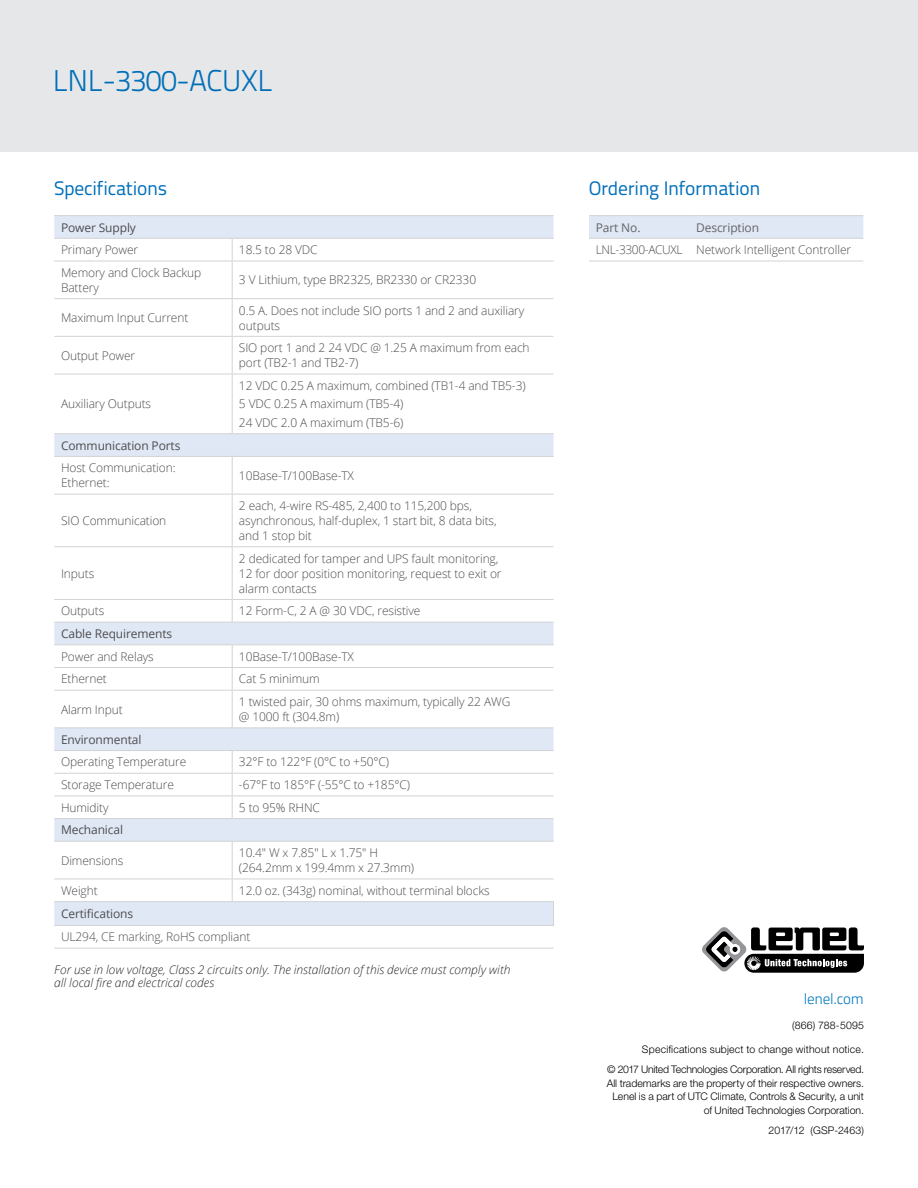
<style>
.page{position:relative;width:918px;height:1188px;background:#fff}
.page>*{position:absolute;margin:0;border:0;box-sizing:border-box;transform-origin:0 0}
.t1{font:300 30px "Titillium Text 22 L";letter-spacing:-.02em;color:#006fba}
.t2{font:19.5px "Titillium Text 22 L";letter-spacing:-.015em;color:#006fba}
.t3{font:300 15px "Titillium Text 22 L";letter-spacing:-.015em;color:#0078bf}
.t4{font:300 12px/15px "Open Sans";letter-spacing:-.01em;color:#4d4d4f}
.t5{font:italic 300 12px/13.5px "Open Sans";color:#292829}
.t6{font:12px "Open Sans";letter-spacing:-.01em;color:#4d4d4f}
.t7{font:12px "Open Sans";letter-spacing:-.01em;color:#636466}
.t8{font:300 10.5px/13.5px "Helvetica Neue LT Pro";color:#000;text-align:right}
.t9{font:300 10.5px "Helvetica Neue LT Pro";letter-spacing:.02em;color:#000}
</style>
<div class="page">
<div style="left:0;top:0;width:918px;height:151px;background:#e6e7e8"></div>
<svg style="left:702px;top:927px;width:162px;height:46px"></svg>
<svg style="left:54px;top:216px;width:500px;height:709px"></svg>
<hr style="left:54px;top:261px;width:178px;height:1px;background:#d1d3d4">
<hr style="left:232px;top:261px;width:322px;height:1px;background:#d1d3d4">
<hr style="left:54px;top:298px;width:178px;height:1px;background:#d1d3d4">
<hr style="left:232px;top:298px;width:322px;height:1px;background:#d1d3d4">
<hr style="left:54px;top:336px;width:178px;height:1px;background:#d1d3d4">
<hr style="left:232px;top:336px;width:322px;height:1px;background:#d1d3d4">
<hr style="left:54px;top:374px;width:178px;height:1px;background:#d1d3d4">
<hr style="left:232px;top:374px;width:322px;height:1px;background:#d1d3d4">
<hr style="left:54px;top:433px;width:178px;height:1px;background:#d1d3d4">
<hr style="left:232px;top:433px;width:322px;height:1px;background:#d1d3d4">
<hr style="left:54px;top:456px;width:178px;height:1px;background:#d1d3d4">
<hr style="left:232px;top:456px;width:322px;height:1px;background:#d1d3d4">
<hr style="left:54px;top:494px;width:178px;height:1px;background:#d1d3d4">
<hr style="left:232px;top:494px;width:322px;height:1px;background:#d1d3d4">
<hr style="left:54px;top:546px;width:178px;height:1px;background:#d1d3d4">
<hr style="left:232px;top:546px;width:322px;height:1px;background:#d1d3d4">
<hr style="left:54px;top:599px;width:178px;height:1px;background:#d1d3d4">
<hr style="left:232px;top:599px;width:322px;height:1px;background:#d1d3d4">
<hr style="left:54px;top:622px;width:178px;height:1px;background:#d1d3d4">
<hr style="left:232px;top:622px;width:322px;height:1px;background:#d1d3d4">
<hr style="left:54px;top:644px;width:178px;height:1px;background:#d1d3d4">
<hr style="left:232px;top:644px;width:322px;height:1px;background:#d1d3d4">
<hr style="left:54px;top:667px;width:178px;height:1px;background:#d1d3d4">
<hr style="left:232px;top:667px;width:322px;height:1px;background:#d1d3d4">
<hr style="left:54px;top:690px;width:178px;height:1px;background:#d1d3d4">
<hr style="left:232px;top:690px;width:322px;height:1px;background:#d1d3d4">
<hr style="left:54px;top:727px;width:178px;height:1px;background:#d1d3d4">
<hr style="left:232px;top:727px;width:322px;height:1px;background:#d1d3d4">
<hr style="left:54px;top:750px;width:178px;height:1px;background:#d1d3d4">
<hr style="left:232px;top:750px;width:322px;height:1px;background:#d1d3d4">
<hr style="left:54px;top:773px;width:178px;height:1px;background:#d1d3d4">
<hr style="left:232px;top:773px;width:322px;height:1px;background:#d1d3d4">
<hr style="left:54px;top:796px;width:178px;height:1px;background:#d1d3d4">
<hr style="left:232px;top:796px;width:322px;height:1px;background:#d1d3d4">
<hr style="left:54px;top:841px;width:178px;height:1px;background:#d1d3d4">
<hr style="left:232px;top:841px;width:322px;height:1px;background:#d1d3d4">
<hr style="left:54px;top:879px;width:178px;height:1px;background:#d1d3d4">
<hr style="left:232px;top:879px;width:322px;height:1px;background:#d1d3d4">
<hr style="left:54px;top:925px;width:178px;height:1px;background:#d1d3d4">
<hr style="left:232px;top:925px;width:322px;height:1px;background:#d1d3d4">
<hr style="left:54px;top:238px;width:178px;height:1px;background:#d1d3d4">
<hr style="left:232px;top:238px;width:322px;height:1px;background:#d1d3d4">
<svg style="left:232px;top:239px;width:1px;height:22px"></svg>
<hr style="left:232px;top:261px;width:1px;height:37px;background:#d1d3d4">
<hr style="left:232px;top:299px;width:1px;height:37px;background:#d1d3d4">
<hr style="left:232px;top:337px;width:1px;height:37px;background:#d1d3d4">
<hr style="left:232px;top:374px;width:1px;height:59px;background:#d1d3d4">
<hr style="left:232px;top:457px;width:1px;height:37px;background:#d1d3d4">
<hr style="left:232px;top:494px;width:1px;height:52px;background:#d1d3d4">
<hr style="left:232px;top:547px;width:1px;height:52px;background:#d1d3d4">
<svg style="left:232px;top:600px;width:1px;height:22px"></svg>
<svg style="left:232px;top:645px;width:1px;height:45px"></svg>
<hr style="left:232px;top:691px;width:1px;height:36px;background:#d1d3d4">
<svg style="left:232px;top:751px;width:1px;height:67px"></svg>
<hr style="left:54px;top:215px;width:178px;height:1px;background:#d1d3d4">
<hr style="left:232px;top:215px;width:322px;height:1px;background:#d1d3d4">
<hr style="left:54px;top:818px;width:178px;height:1px;background:#d1d3d4">
<hr style="left:232px;top:818px;width:322px;height:1px;background:#d1d3d4">
<hr style="left:232px;top:842px;width:1px;height:37px;background:#d1d3d4">
<svg style="left:232px;top:879px;width:1px;height:22px"></svg>
<hr style="left:54px;top:901px;width:178px;height:1px;background:#d1d3d4">
<hr style="left:232px;top:901px;width:322px;height:1px;background:#d1d3d4">
<svg style="left:553px;top:902px;width:1px;height:23px"></svg>
<hr style="left:54px;top:948px;width:178px;height:1px;background:#d1d3d4">
<hr style="left:232px;top:948px;width:322px;height:1px;background:#d1d3d4">
<div style="left:589px;top:216px;width:274px;height:22px;background:#e1e8f5"></div>
<hr style="left:589px;top:261px;width:100px;height:1px;background:#d1d3d4">
<hr style="left:689px;top:261px;width:174px;height:1px;background:#d1d3d4">
<hr style="left:589px;top:238px;width:100px;height:1px;background:#d1d3d4">
<hr style="left:689px;top:238px;width:174px;height:1px;background:#d1d3d4">
<hr style="left:589px;top:215px;width:100px;height:1px;background:#d1d3d4">
<hr style="left:689px;top:215px;width:174px;height:1px;background:#d1d3d4">
<h1 class="t1" style="left:53px;top:59px;width:222px">LNL-3300-ACUXL</h1>
<h2 class="t2" style="left:54px;top:174px;width:115px">Specifications</h2>
<p class="t6" style="left:61px;top:219px;width:76px">Power Supply</p>
<p class="t4" style="left:61px;top:242px;width:79px">Primary Power</p>
<p class="t4" style="left:239px;top:242px;width:80px">18.5 to 28 VDC</p>
<p class="t4" style="left:61px;top:265px;width:142px">Memory and Clock Backup<br>Battery</p>
<p class="t4" style="left:239px;top:272px;width:239px">3 V Lithium, type BR2325, BR2330 or CR2330</p>
<p class="t4" style="left:61px;top:310px;width:129px">Maximum Input Current</p>
<p class="t4" style="left:239px;top:302px;width:287px">0.5 A. Does not include SIO ports 1 and 2 and auxiliary outputs</p>
<p class="t4" style="left:61px;top:348px;width:76px">Output Power</p>
<p class="t4" style="left:239px;top:340px;width:292px">SIO port 1 and 2 24 VDC @ 1.25 A maximum from each port (TB2-1 and TB2-7)</p>
<p class="t4" style="left:61px;top:396px;width:92px">Auxiliary Outputs</p>
<p class="t4" style="left:239px;top:376px;width:288px;line-height:18.5px">12 VDC 0.25 A maximum, combined (TB1-4 and TB5-3)<br>5 VDC 0.25 A maximum (TB5-4)<br>24 VDC 2.0 A maximum (TB5-6)</p>
<p class="t6" style="left:61px;top:437px;width:121px">Communication Ports</p>
<p class="t4" style="left:61px;top:460px;width:116px">Host Communication:<br>Ethernet:</p>
<p class="t4" style="left:239px;top:468px;width:117px">10Base-T/100Base-TX</p>
<p class="t4" style="left:61px;top:513px;width:107px">SIO Communication</p>
<p class="t4" style="left:239px;top:498px;width:259px">2 each, 4-wire RS-485, 2,400 to 115,200 bps, asynchronous, half-duplex, 1 start bit, 8 data bits, and 1 stop bit</p>
<p class="t4" style="left:61px;top:566px;width:35px">Inputs</p>
<p class="t4" style="left:239px;top:551px;width:264px">2 dedicated for tamper and UPS fault monitoring,<br>12 for door position monitoring, request to exit or alarm contacts</p>
<p class="t4" style="left:61px;top:603px;width:45px">Outputs</p>
<p class="t4" style="left:239px;top:603px;width:183px">12 Form-C, 2 A @ 30 VDC, resistive</p>
<p class="t6" style="left:61px;top:625px;width:113px">Cable Requirements</p>
<p class="t4" style="left:61px;top:649px;width:94px">Power and Relays</p>
<p class="t4" style="left:239px;top:649px;width:117px">10Base-T/100Base-TX</p>
<p class="t4" style="left:61px;top:671px;width:47px">Ethernet</p>
<p class="t4" style="left:239px;top:671px;width:82px">Cat 5 minimum</p>
<p class="t4" style="left:61px;top:701px;width:63px">Alarm Input</p>
<p class="t4" style="left:239px;top:694px;width:273px">1 twisted pair, 30 ohms maximum, typically 22 AWG @ 1000 ft (304.8m)</p>
<p class="t6" style="left:61px;top:731px;width:82px">Environmental</p>
<p class="t4" style="left:61px;top:754px;width:127px">Operating Temperature</p>
<p class="t4" style="left:239px;top:754px;width:152px">32°F to 122°F (0°C to +50°C)</p>
<p class="t4" style="left:61px;top:777px;width:115px">Storage Temperature</p>
<p class="t4" style="left:239px;top:777px;width:173px">-67°F to 185°F (-55°C to +185°C)</p>
<p class="t4" style="left:61px;top:800px;width:49px">Humidity</p>
<p class="t4" style="left:239px;top:800px;width:83px">5 to 95% RHNC</p>
<p class="t6" style="left:61px;top:822px;width:64px">Mechanical</p>
<p class="t4" style="left:61px;top:852px;width:64px">Dimensions</p>
<p class="t4" style="left:239px;top:845px;width:177px">10.4" W x 7.85" L x 1.75" H (264.2mm x 199.4mm x 27.3mm)</p>
<p class="t4" style="left:61px;top:883px;width:38px">Weight</p>
<p class="t4" style="left:239px;top:883px;width:252px">12.0 oz. (343g) nominal, without terminal blocks</p>
<p class="t6" style="left:61px;top:906px;width:74px">Certifications</p>
<p class="t4" style="left:61px;top:929px;width:191px">UL294, CE marking, RoHS compliant</p>
<p class="t5" style="left:54px;top:962px;width:458px">For use in low voltage, Class 2 circuits only. The installation of this device must comply with all local fire and electrical codes</p>
<h2 class="t2" style="left:589px;top:174px;width:173px">Ordering Information</h2>
<p class="t7" style="left:596px;top:219px;width:46px">Part No.</p>
<p class="t7" style="left:696px;top:219px;width:64px">Description</p>
<p class="t4" style="left:596px;top:242px;width:257px">LNL-3300-ACUXL Network Intelligent Controller</p>
<p class="t3" style="left:804px;top:988px;width:62px">lenel.com</p>
<p class="t9" style="left:792px;top:1018px;width:73px">(866) 788-5095</p>
<p class="t8" style="left:607px;top:1039px;width:258px;line-height:20.2px">Specifications subject to change without notice.<br>© 2017 United Technologies Corporation. All rights reserved.</p>
<p class="t8" style="left:607px;top:1076px;width:259px">All trademarks are the property of their respective owners.<br>Lenel is a part of UTC Climate, Controls &amp; Security, a unit of United Technologies Corporation.</p>
<p class="t8" style="left:769px;top:1123px;width:97px">2017/12 (GSP-2463)</p>
</div>
